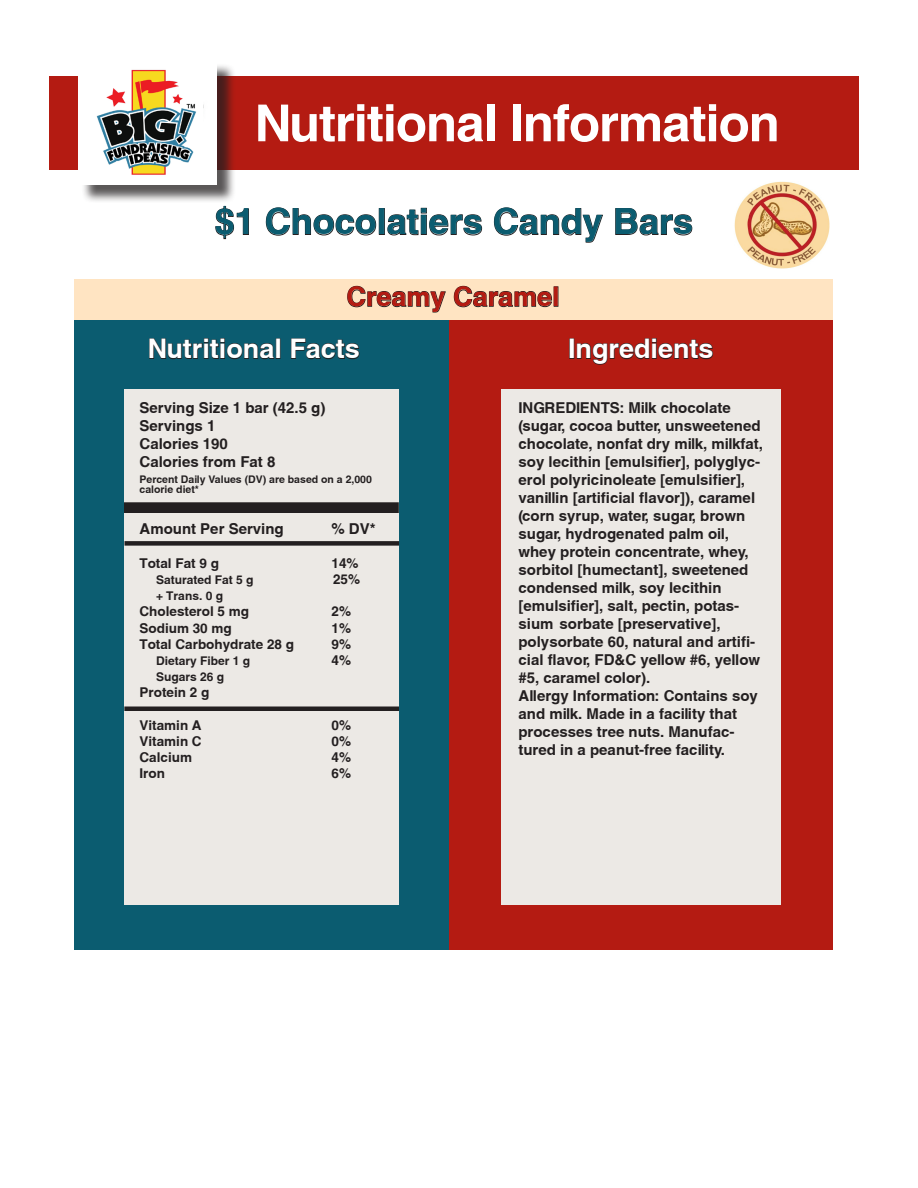
<style>
.page{position:relative;width:918px;height:1188px;background:#fff}
.page>*{position:absolute;margin:0;border:0;box-sizing:border-box;transform-origin:0 0}
.t1{font:700 51px "Swansea";letter-spacing:-.02em;color:#fff}
.t2{font:700 36px "Swansea";color:#0b5c70}
.t3{font:700 27px "Swansea";color:#fff}
.t4{font:700 27px "Swansea";color:#b41b12}
.t5{font:700 15px/18px "Swansea";color:#231f20}
.t6{font:700 13.5px "Swansea";color:#231f20}
.t7{font:700 12px "Swansea";color:#231f20}
.t8{font:700 10.5px/10.5px "Swansea";color:#231f20}
</style>
<div class="page">
<div style="left:49px;top:77px;width:810px;height:93px;background:#b41b12"></div>
<div style="left:81px;top:63px;width:161px;height:147px;background:#231f20;opacity:.75"></div>
<div style="left:79px;top:63px;width:138px;height:122px;background:#fff"></div>
<div style="left:74px;top:320px;width:375px;height:630px;background:#0b5c70"></div>
<div style="left:125px;top:390px;width:274px;height:515px;background:#ece9e5"></div>
<svg style="left:149px;top:338px;width:125px;height:22px"></svg>
<div style="left:276px;top:339px;width:4px;height:20px;border:1px solid #231f20"></div>
<svg style="left:291px;top:338px;width:69px;height:22px"></svg>
<div style="left:449px;top:320px;width:383px;height:630px;background:#b41b12"></div>
<div style="left:501px;top:390px;width:280px;height:515px;background:#ece9e5"></div>
<div style="left:569px;top:339px;width:5px;height:20px;border:1px solid #231f20"></div>
<svg style="left:577px;top:338px;width:136px;height:27px"></svg>
<div style="left:74px;top:279px;width:758px;height:41px;background:#ffe4c2"></div>
<svg style="left:347px;top:286px;width:99px;height:27px"></svg>
<svg style="left:454px;top:286px;width:98px;height:22px"></svg>
<div style="left:125px;top:503px;width:273px;height:9px;background:#231f20"></div>
<div style="left:124px;top:502px;width:275px;height:11px;border:2px solid #231f20"></div>
<div style="left:124px;top:541px;width:275px;height:5px;border:2px solid #231f20"></div>
<div style="left:124px;top:706px;width:275px;height:5px;border:2px solid #231f20"></div>
<svg style="left:215px;top:206px;width:34px;height:33px"></svg>
<svg style="left:266px;top:207px;width:110px;height:29px"></svg>
<div style="left:379px;top:208px;width:6px;height:27px;border:1px solid #231f20"></div>
<svg style="left:387px;top:208px;width:95px;height:28px"></svg>
<svg style="left:494px;top:207px;width:109px;height:36px"></svg>
<svg style="left:615px;top:208px;width:78px;height:28px"></svg>
<img style="left:734px;top:181px;width:96px;height:87px">
<img style="left:92px;top:65px;width:111px;height:112px">
<p class="t1" style="left:255px;top:92px;width:527px">Nutritional Information</p>
<p class="t2" style="left:215px;top:200px;width:480px">$1 Chocolatiers Candy Bars</p>
<p class="t4" style="left:347px;top:280px;width:215px">Creamy Caramel</p>
<p class="t3" style="left:148px;top:332px;width:214px">Nutritional Facts</p>
<p class="t3" style="left:568px;top:332px;width:147px">Ingredients</p>
<p class="t5" style="left:140px;top:398px;width:187px">Serving Size 1 bar (42.5 g)<br>Servings 1</p>
<p class="t5" style="left:140px;top:434px;width:90px">Calories 190</p>
<p class="t5" style="left:140px;top:452px;width:137px">Calories from Fat 8</p>
<p class="t8" style="left:140px;top:473px;width:234px">Percent Daily Values (DV) are based on a 2,000 calorie diet*</p>
<p class="t5" style="left:140px;top:519px;width:146px">Amount Per Serving</p>
<p class="t5" style="left:332px;top:519px;width:46px">% DV*</p>
<p class="t6" style="left:140px;top:555px;width:81px">Total Fat 9 g</p>
<p class="t6" style="left:331px;top:555px;width:29px">14%</p>
<p class="t7" style="left:156px;top:572px;width:99px">Saturated Fat 5 g</p>
<p class="t6" style="left:333px;top:571px;width:29px">25%</p>
<p class="t7" style="left:156px;top:589px;width:69px">+ Trans. 0 g</p>
<p class="t6" style="left:140px;top:603px;width:111px">Cholesterol 5 mg</p>
<p class="t6" style="left:331px;top:603px;width:21px">2%</p>
<p class="t6" style="left:140px;top:620px;width:94px">Sodium 30 mg</p>
<p class="t6" style="left:331px;top:620px;width:21px">1%</p>
<p class="t6" style="left:140px;top:636px;width:156px">Total Carbohydrate 28 g</p>
<p class="t6" style="left:331px;top:636px;width:21px">9%</p>
<p class="t7" style="left:156px;top:653px;width:96px">Dietary Fiber 1 g</p>
<p class="t6" style="left:332px;top:652px;width:21px">4%</p>
<p class="t7" style="left:156px;top:670px;width:70px">Sugars 26 g</p>
<p class="t6" style="left:140px;top:684px;width:71px">Protein 2 g</p>
<p class="t6" style="left:140px;top:717px;width:64px">Vitamin A</p>
<p class="t6" style="left:331px;top:717px;width:21px">0%</p>
<p class="t6" style="left:140px;top:733px;width:64px">Vitamin C</p>
<p class="t6" style="left:331px;top:733px;width:21px">0%</p>
<p class="t6" style="left:140px;top:749px;width:54px">Calcium</p>
<p class="t6" style="left:331px;top:749px;width:21px">4%</p>
<p class="t6" style="left:140px;top:765px;width:27px">Iron</p>
<p class="t6" style="left:331px;top:765px;width:21px">6%</p>
<p class="t5" style="left:518px;top:398px;width:246px">INGREDIENTS: Milk chocolate (sugar, cocoa butter, unsweetened chocolate, nonfat dry milk, milkfat, soy lecithin [emulsifier], polyglyc&shy;erol polyricinoleate [emulsifier], vanillin [artificial flavor]), caramel (corn syrup, water, sugar, brown sugar, hydrogenated palm oil, whey protein concentrate, whey, sorbitol [humectant], sweetened condensed milk, soy lecithin [emulsifier], salt, pectin, potas&shy;sium sorbate [preservative], polysorbate 60, natural and artifi&shy;cial flavor, FD&amp;C yellow #6, yellow #5, caramel color).</p>
<p class="t5" style="left:518px;top:686px;width:241px">Allergy Information: Contains soy and milk. Made in a facility that processes tree nuts. Manufac&shy;tured in a peanut-free facility.</p>
</div>
